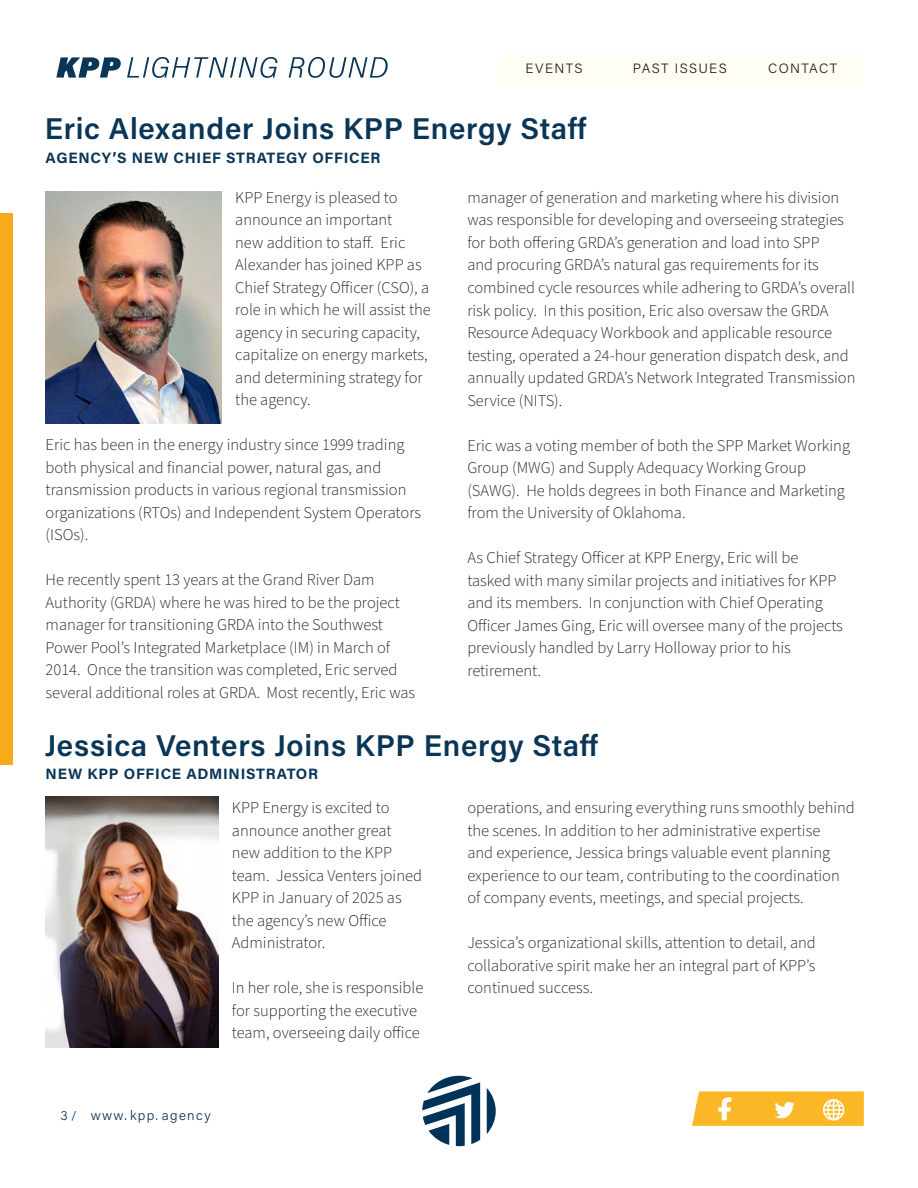
<style>
.page{position:relative;width:918px;height:1188px;background:#fff}
.page>*{position:absolute;margin:0;border:0;box-sizing:border-box;transform-origin:0 0}
.t1{font:600 30px "Acumin Pro";letter-spacing:.025em;color:#093556}
.body_text{font:300 16.5px/22.5px "Source Sans Pro";color:#231f20}
.t2{font:700 15px "Acumin Pro";letter-spacing:.05em;color:#093556}
.t3{font:300 13.5px "Acumin Pro";letter-spacing:.105em;color:#231f20}
.t4{font:300 13.5px "Acumin Pro";letter-spacing:.1em;color:#093556}
.t5{font:300 12.75px "Acumin Pro";color:#093556}
</style>
<div class="page">
<div style="left:0;top:213px;width:12px;height:552px;background:#f7aa1b"></div>
<div style="left:495px;top:54px;width:369px;height:30px;background:#fffef4"></div>
<svg style="left:692px;top:1091px;width:172px;height:35px;background:#fcc043"></svg>
<svg style="left:56px;top:57px;width:65px;height:21px"></svg>
<svg style="left:127px;top:57px;width:151px;height:21px"></svg>
<svg style="left:289px;top:57px;width:99px;height:21px"></svg>
<svg style="left:422px;top:1076px;width:58px;height:70px"></svg>
<svg style="left:487px;top:1088px;width:9px;height:46px"></svg>
<img style="left:46px;top:796px;width:172px;height:252px">
<img style="left:46px;top:192px;width:176px;height:231px">
<p class="t3" style="left:525px;top:59px;width:59px">EVENTS</p>
<p class="t3" style="left:633px;top:59px;width:95px">PAST ISSUES</p>
<p class="t3" style="left:768px;top:59px;width:71px">CONTACT</p>
<p class="t1" style="left:45px;top:108px;width:543px">Eric Alexander Joins KPP Energy Staff</p>
<p class="t2" style="left:46px;top:147px;width:336px">AGENCY’S NEW CHIEF STRATEGY OFFICER</p>
<p class="body_text" style="left:235px;top:187px;width:197px">KPP Energy is pleased to announce an important<br>new addition to staff. Eric<br>Alexander has joined KPP as<br>Chief Strategy Officer (CSO), a role in which he will assist the agency in securing capacity, capitalize on energy markets, and determining strategy for the agency.</p>
<p class="body_text" style="left:46px;top:434px;width:377px">Eric has been in the energy industry since 1999 trading both physical and financial power, natural gas, and transmission products in various regional transmission organizations (RTOs) and Independent System Operators (ISOs).</p>
<p class="body_text" style="left:46px;top:569px;width:371px">He recently spent 13 years at the Grand River Dam Authority (GRDA) where he was hired to be the project manager for transitioning GRDA into the Southwest Power Pool’s Integrated Marketplace (IM) in March of 2014. Once the transition was completed, Eric served several additional roles at GRDA. Most recently, Eric was</p>
<p class="body_text" style="left:467px;top:187px;width:390px">manager of generation and marketing where his division was responsible for developing and overseeing strategies for both offering GRDA’s generation and load into SPP<br>and procuring GRDA’s natural gas requirements for its combined cycle resources while adhering to GRDA’s overall risk policy. In this position, Eric also oversaw the GRDA Resource Adequacy Workbook and applicable resource testing, operated a 24-hour generation dispatch desk, and annually updated GRDA’s Network Integrated Transmission Service (NITS).</p>
<p class="body_text" style="left:467px;top:434px;width:384px">Eric was a voting member of both the SPP Market Working Group (MWG) and Supply Adequacy Working Group (SAWG). He holds degrees in both Finance and Marketing from the University of Oklahoma.</p>
<p class="body_text" style="left:467px;top:547px;width:377px">As Chief Strategy Officer at KPP Energy, Eric will be tasked with many similar projects and initiatives for KPP and its members. In conjunction with Chief Operating Officer James Ging, Eric will oversee many of the projects previously handled by Larry Holloway prior to his retirement.</p>
<p class="t1" style="left:45px;top:724px;width:555px">Jessica Venters Joins KPP Energy Staff</p>
<p class="body_text" style="left:232px;top:797px;width:192px">KPP Energy is excited to announce another great new addition to the KPP team. Jessica Venters joined<br>KPP in January of 2025 as the agency’s new Office<br>Administrator.</p>
<p class="body_text" style="left:232px;top:977px;width:193px">In her role, she is responsible for supporting the executive team, overseeing daily office</p>
<p class="t2" style="left:46px;top:763px;width:274px">NEW KPP OFFICE ADMINISTRATOR</p>
<p class="body_text" style="left:467px;top:797px;width:389px">operations, and ensuring everything runs smoothly behind the scenes. In addition to her administrative expertise<br>and experience, Jessica brings valuable event planning experience to our team, contributing to the coordination of company events, meetings, and special projects.</p>
<p class="body_text" style="left:467px;top:932px;width:350px;text-align:justify">Jessica’s organizational skills, attention to detail, and collaborative spirit make her an integral part of KPP’s continued success.</p>
<p class="t5" style="left:60px;top:1106px;width:18px">3 /</p>
<p class="t4" style="left:91px;top:1106px;width:121px">www. kpp. agency</p>
</div>
